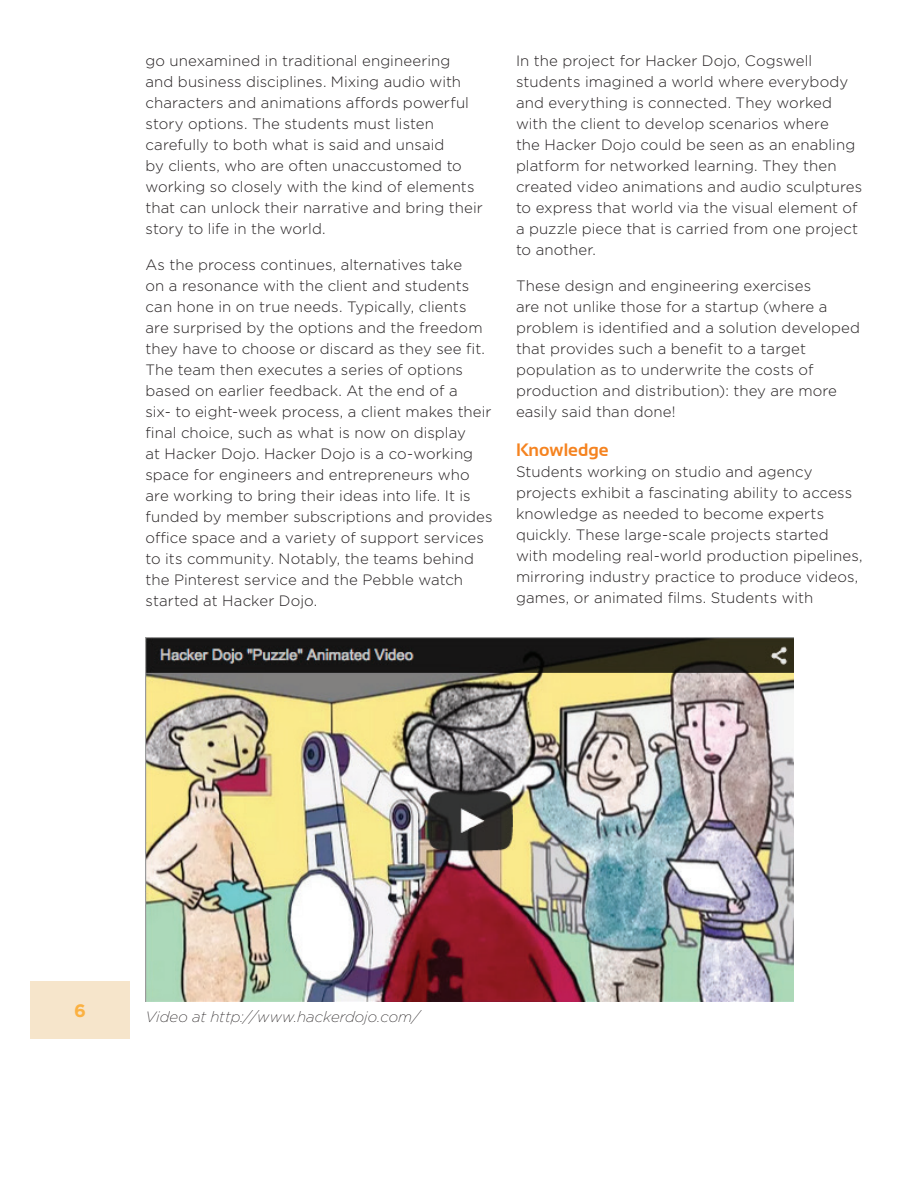
<style>
.page{position:relative;width:918px;height:1188px;background:#fff}
.page>*{position:absolute;margin:0;border:0;box-sizing:border-box;transform-origin:0 0}
.t1{font:700 18px "Sansation";color:#f58320}
.t2{font:700 18px "Gotham";color:#fbb142}
.t3{font:300 15px/21px "Gotham";letter-spacing:.005em;color:#231f20}
.t4{font:italic 200 15px "Gotham";color:#231f20}
</style>
<div class="page">
<div style="left:31px;top:981px;width:99px;height:58px;background:#f6e5cb"></div>
<img style="left:146px;top:637px;width:647px;height:364px">
<p class="t3" style="left:146px;top:50px;width:339px">go unexamined in traditional engineering<br>and business disciplines. Mixing audio with characters and animations affords powerful story options. The students must listen carefully to both what is said and unsaid<br>by clients, who are often unaccustomed to working so closely with the kind of elements that can unlock their narrative and bring their story to life in the world.</p>
<p class="t3" style="left:146px;top:254px;width:349px">As the process continues, alternatives take<br>on a resonance with the client and students can hone in on true needs. Typically, clients are surprised by the options and the freedom they have to choose or discard as they see fit.<br>The team then executes a series of options based on earlier feedback. At the end of a<br>six- to eight-week process, a client makes their final choice, such as what is now on display<br>at Hacker Dojo. Hacker Dojo is a co-working space for engineers and entrepreneurs who are working to bring their ideas into life. It is funded by member subscriptions and provides office space and a variety of support services to its community. Notably, the teams behind the Pinterest service and the Pebble watch started at Hacker Dojo.</p>
<p class="t3" style="left:516px;top:50px;width:348px">In the project for Hacker Dojo, Cogswell students imagined a world where everybody and everything is connected. They worked with the client to develop scenarios where<br>the Hacker Dojo could be seen as an enabling platform for networked learning. They then created video animations and audio sculptures to express that world via the visual element of a puzzle piece that is carried from one project to another.</p>
<p class="t3" style="left:516px;top:275px;width:346px">These design and engineering exercises<br>are not unlike those for a startup (where a problem is identified and a solution developed that provides such a benefit to a target population as to underwrite the costs of production and distribution): they are more easily said than done!</p>
<p class="t1" style="left:516px;top:440px;width:94px">Knowledge</p>
<p class="t3" style="left:516px;top:461px;width:348px">Students working on studio and agency projects exhibit a fascinating ability to access knowledge as needed to become experts quickly. These large-scale projects started with modeling real-world production pipelines, mirroring industry practice to produce videos, games, or animated films. Students with</p>
<p class="t2" style="left:74px;top:999px;width:13px">6</p>
<p class="t4" style="left:146px;top:1007px;width:276px">Video at http://www.hackerdojo.com/</p>
</div>
